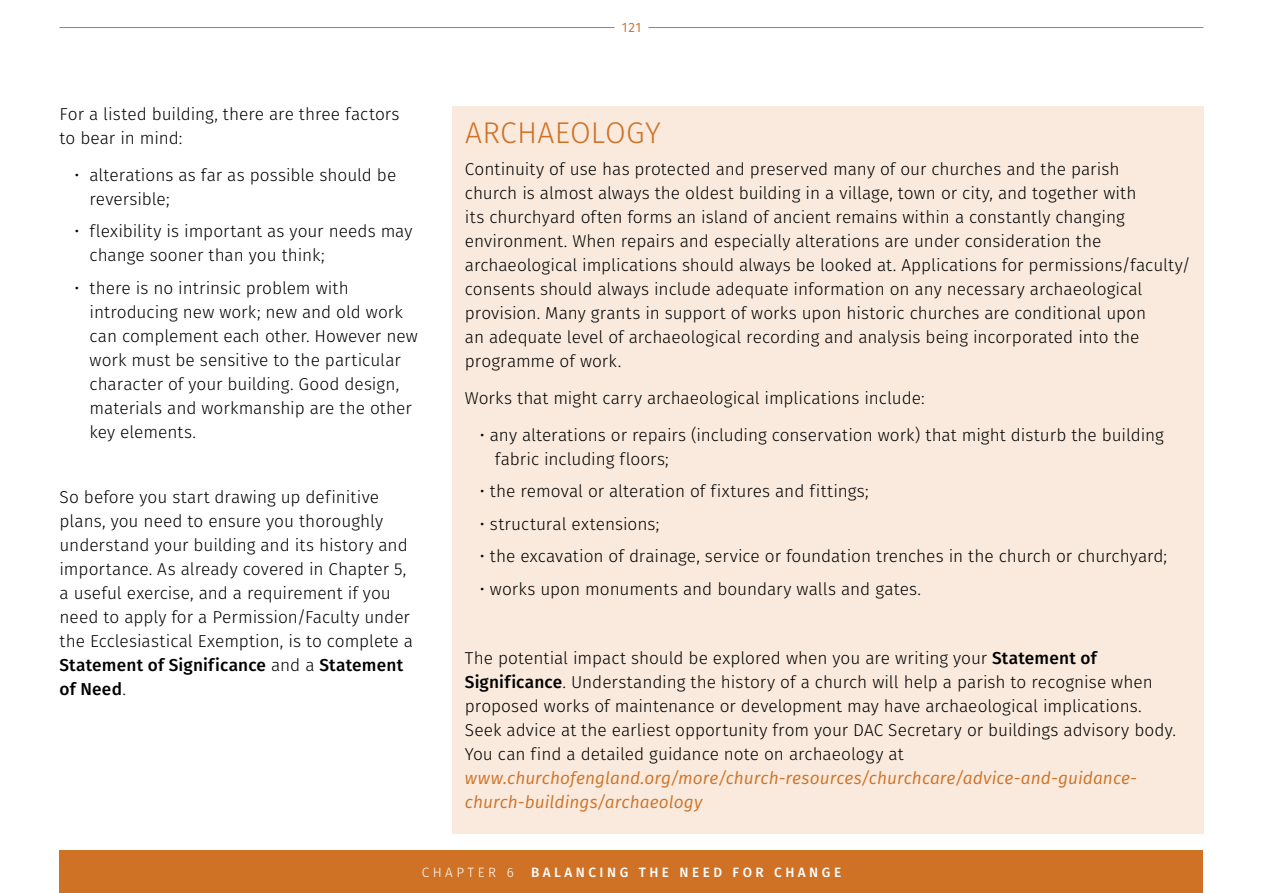
<style>
.page{position:relative;width:1263px;height:893px;background:#fff}
.page>*{position:absolute;margin:0;border:0;box-sizing:border-box;transform-origin:0 0}
.t1{font:300 30px "Fira Sans";letter-spacing:.01em;color:#cf7226}
.t2{font:300 17.25px/24px "Fira Sans";color:#000}
.t3{font:italic 17.25px/24px "Fira Sans";letter-spacing:.005em;color:#cf7226}
.t4{font:500 13.5px "Fira Sans";letter-spacing:.26em;color:#fff}
.t5{font:300 13.5px "Fira Sans";letter-spacing:.26em;color:#fff}
.t6{font:13.5px "Fira Sans";color:#cf7226}
.s1{font-weight:500}
</style>
<div class="page">
<div style="left:452px;top:106px;width:751px;height:727px;background:#f9eadd"></div>
<hr style="left:60px;top:27px;width:554px;height:1px;background:#cf7226">
<hr style="left:648px;top:27px;width:555px;height:1px;background:#cf7226">
<div style="left:60px;top:850px;width:1143px;height:43px;background:#cf7226"></div>
<p class="t2" style="left:60px;top:102px;width:342px">For a listed building, there are three factors to bear in mind:</p>
<p class="t2" style="left:90px;top:162px;width:308px;text-indent:-15px">• alterations as far as possible should be reversible;</p>
<p class="t2" style="left:90px;top:219px;width:324px;text-indent:-15px">• flexibility is important as your needs may change sooner than you think;</p>
<p class="t2" style="left:90px;top:275px;width:330px;text-indent:-15px">• there is no intrinsic problem with introducing new work; new and old work can complement each other. However new work must be sensitive to the particular character of your building. Good design, materials and workmanship are the other key elements.</p>
<p class="t2" style="left:60px;top:484px;width:355px">So before you start drawing up definitive plans, you need to ensure you thoroughly understand your building and its history and importance. As already covered in Chapter 5, a useful exercise, and a requirement if you need to apply for a Permission/Faculty under the Ecclesiastical Exemption, is to complete a <span class="s1">Statement of Significance</span> and a <span class="s1">Statement of Need</span>.</p>
<p class="t6" style="left:622px;top:17px;width:21px">121</p>
<h1 class="t1" style="left:465px;top:111px;width:197px">ARCHAEOLOGY</h1>
<p class="t2" style="left:465px;top:157px;width:727px">Continuity of use has protected and preserved many of our churches and the parish<br>church is almost always the oldest building in a village, town or city, and together with<br>its churchyard often forms an island of ancient remains within a constantly changing environment. When repairs and especially alterations are under consideration the archaeological implications should always be looked at. Applications for permissions/faculty/ consents should always include adequate information on any necessary archaeological provision. Many grants in support of works upon historic churches are conditional upon<br>an adequate level of archaeological recording and analysis being incorporated into the programme of work.</p>
<p class="t2" style="left:465px;top:386px;width:461px">Works that might carry archaeological implications include:</p>
<p class="t2" style="left:495px;top:422px;width:670px;text-indent:-15px">• any alterations or repairs (including conservation work) that might disturb the building fabric including floors;</p>
<p class="t2" style="left:480px;top:479px;width:390px">• the removal or alteration of fixtures and fittings;</p>
<p class="t2" style="left:480px;top:511px;width:181px">• structural extensions;</p>
<p class="t2" style="left:480px;top:544px;width:689px">• the excavation of drainage, service or foundation trenches in the church or churchyard;</p>
<p class="t2" style="left:480px;top:576px;width:443px">• works upon monuments and boundary walls and gates.</p>
<p class="t2" style="left:465px;top:646px;width:712px">The potential impact should be explored when you are writing your <span class="s1">Statement of Significance</span>. Understanding the history of a church will help a parish to recognise when proposed works of maintenance or development may have archaeological implications.<br>Seek advice at the earliest opportunity from your DAC Secretary or buildings advisory body.<br>You can find a detailed guidance note on archaeology at</p>
<p class="t3" style="left:465px;top:765px;width:674px">www.churchofengland.org/more/church-resources/churchcare/advice-and-guidance&shy;church-buildings/archaeology</p>
<p class="t5" style="left:422px;top:862px;width:94px">CHAPTER 6</p>
<p class="t4" style="left:531px;top:861px;width:311px">BALANCING THE NEED FOR CHANGE</p>
</div>
